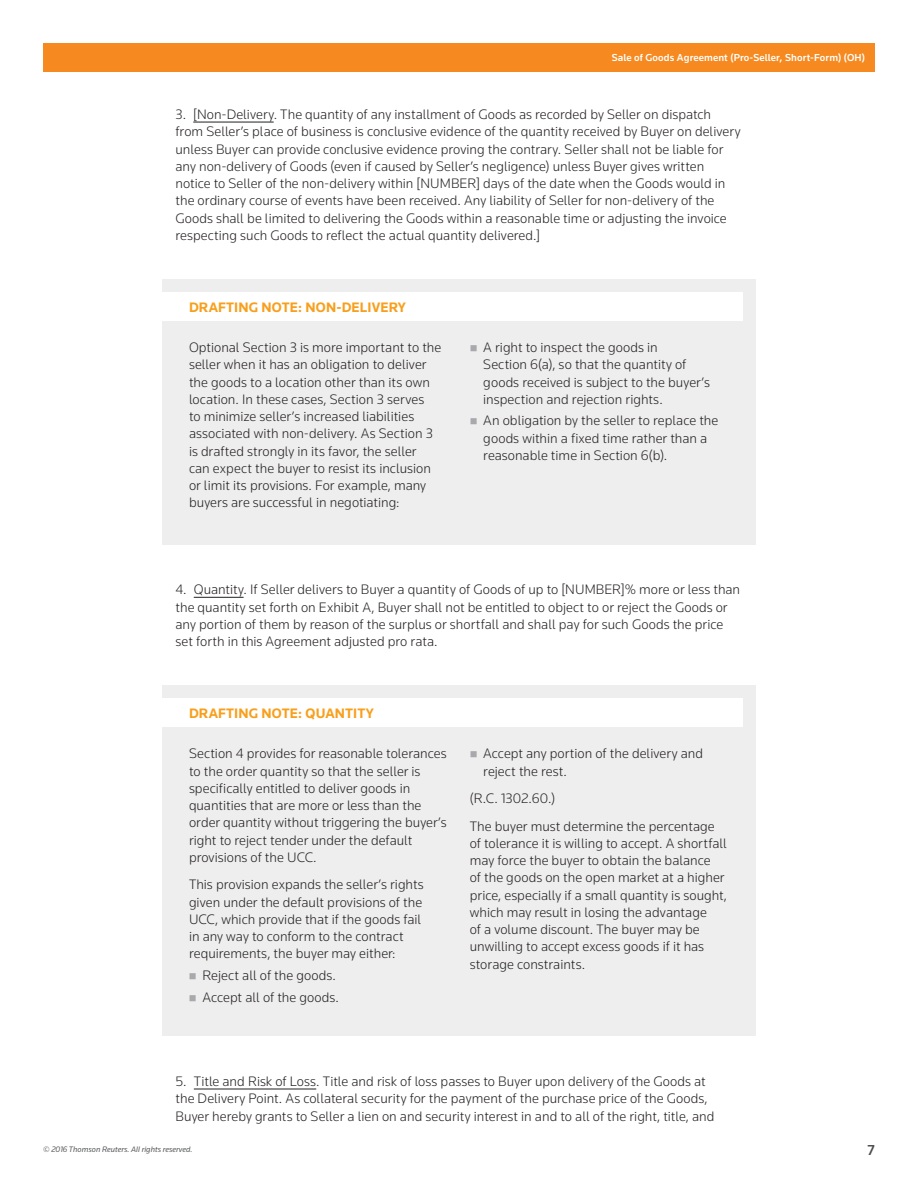
<style>
.page{position:relative;width:918px;height:1188px;background:#fff}
.page>*{position:absolute;margin:0;border:0;box-sizing:border-box;transform-origin:0 0}
.t1{font:500 15px "Knowledge";color:#4b4c4d}
.t2{font:300 14.25px/17.2px "Knowledge";color:#231f20}
.t3{font:700 14.25px "Knowledge";letter-spacing:.01em;color:#f89f1c}
.t4{font:500 10.5px "Knowledge";letter-spacing:.01em;color:#fff}
.t5{font:italic 8.25px "Knowledge";color:#57585a}
</style>
<div class="page">
<div style="left:43px;top:43px;width:832px;height:29px;background:#f6891f"></div>
<hr style="left:193px;top:122px;width:81px;height:1px;background:#231f20">
<div style="left:162px;top:279px;width:594px;height:265px;background:#eeeeef"></div>
<div style="left:162px;top:292px;width:581px;height:29px;background:#fff"></div>
<div style="left:162px;top:685px;width:594px;height:350px;background:#eeeeef"></div>
<div style="left:162px;top:699px;width:581px;height:28px;background:#fff"></div>
<hr style="left:194px;top:597px;width:50px;height:1px;background:#231f20">
<hr style="left:194px;top:1089px;width:122px;height:1px;background:#231f20">
<p class="t4" style="left:612px;top:51px;width:255px">Sale of Goods Agreement (Pro-Seller, Short-Form) (OH)</p>
<p class="t2" style="left:176px;top:105px;width:567px">3. [Non-Delivery. The quantity of any installment of Goods as recorded by Seller on dispatch from Seller’s place of business is conclusive evidence of the quantity received by Buyer on delivery unless Buyer can provide conclusive evidence proving the contrary. Seller shall not be liable for any non-delivery of Goods (even if caused by Seller’s negligence) unless Buyer gives written notice to Seller of the non-delivery within [NUMBER] days of the date when the Goods would in the ordinary course of events have been received. Any liability of Seller for non-delivery of the Goods shall be limited to delivering the Goods within a reasonable time or adjusting the invoice respecting such Goods to reflect the actual quantity delivered.]</p>
<p class="t3" style="left:189px;top:299px;width:219px">DRAFTING NOTE: NON-DELIVERY</p>
<p class="t2" style="left:189px;top:338px;width:254px">Optional Section 3 is more important to the seller when it has an obligation to deliver the goods to a location other than its own location. In these cases, Section 3 serves<br>to minimize seller’s increased liabilities associated with non-delivery. As Section 3 is drafted strongly in its favor, the seller<br>can expect the buyer to resist its inclusion or limit its provisions. For example, many buyers are successful in negotiating:</p>
<p class="t2" style="left:483px;top:338px;width:228px">A right to inspect the goods in<br>Section 6(a), so that the quantity of goods received is subject to the buyer’s inspection and rejection rights.</p>
<p class="t2" style="left:483px;top:412px;width:237px">An obligation by the seller to replace the goods within a fixed time rather than a reasonable time in Section 6(b).</p>
<p class="t2" style="left:175px;top:581px;width:566px">4. Quantity. If Seller delivers to Buyer a quantity of Goods of up to [NUMBER]% more or less than the quantity set forth on Exhibit A, Buyer shall not be entitled to object to or reject the Goods or any portion of them by reason of the surplus or shortfall and shall pay for such Goods the price set forth in this Agreement adjusted pro rata.</p>
<p class="t3" style="left:189px;top:705px;width:186px">DRAFTING NOTE: QUANTITY</p>
<p class="t2" style="left:189px;top:745px;width:259px">Section 4 provides for reasonable tolerances to the order quantity so that the seller is specifically entitled to deliver goods in quantities that are more or less than the order quantity without triggering the buyer’s right to reject tender under the default provisions of the UCC.</p>
<p class="t2" style="left:189px;top:876px;width:236px">This provision expands the seller’s rights given under the default provisions of the UCC, which provide that if the goods fail in any way to conform to the contract requirements, the buyer may either:</p>
<p class="t2" style="left:202px;top:964px;width:138px;line-height:21.6px">Reject all of the goods.<br>Accept all of the goods.</p>
<p class="t2" style="left:483px;top:745px;width:221px">Accept any portion of the delivery and reject the rest.</p>
<p class="t2" style="left:470px;top:784px;width:246px;line-height:27.5px">(R.C. 1302.60.)<br>The buyer must determine the percentage</p>
<p class="t2" style="left:470px;top:834px;width:259px">of tolerance it is willing to accept. A shortfall may force the buyer to obtain the balance<br>of the goods on the open market at a higher price, especially if a small quantity is sought, which may result in losing the advantage<br>of a volume discount. The buyer may be unwilling to accept excess goods if it has storage constraints.</p>
<p class="t2" style="left:176px;top:1072px;width:541px">5. Title and Risk of Loss. Title and risk of loss passes to Buyer upon delivery of the Goods at the Delivery Point. As collateral security for the payment of the purchase price of the Goods,<br>Buyer hereby grants to Seller a lien on and security interest in and to all of the right, title, and</p>
<p class="t5" style="left:43px;top:1144px;width:151px">© 2016 Thomson Reuters. All rights reserved.</p>
<p class="t1" style="left:868px;top:1141px;width:9px">7</p>
</div>
